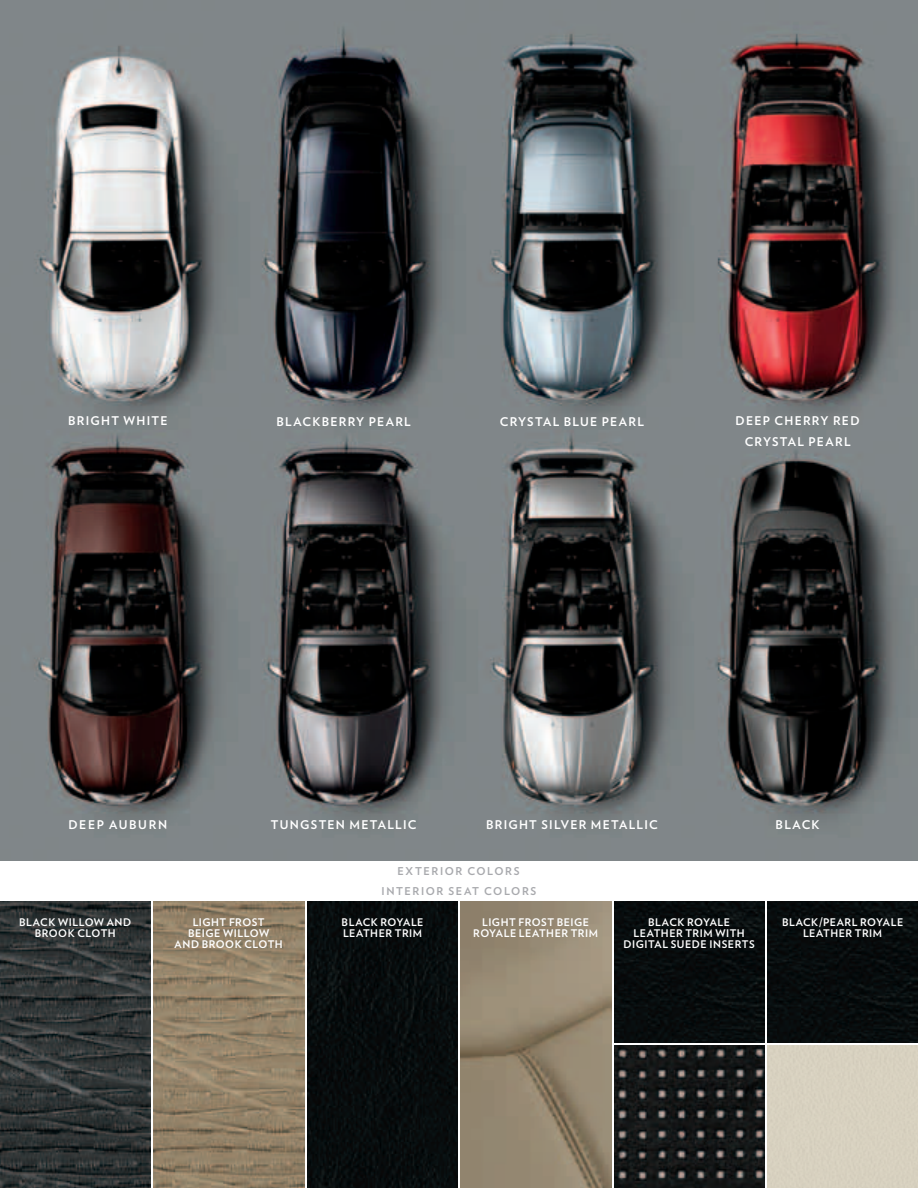
<style>
.page{position:relative;width:918px;height:1188px;background:#fff}
.page>*{position:absolute;margin:0;border:0;box-sizing:border-box;transform-origin:0 0}
.t1{font:700 12px/21px "Verlag";letter-spacing:.11em;color:#fff;text-align:center}
.t2{font:700 12px "Verlag";letter-spacing:.14em;color:#fff}
.t3{font:700 10.8px "Verlag";letter-spacing:.145em;color:#a8a9ad}
.t4{font:700 10.5px/10.8px "Verlag";letter-spacing:.05em;color:#fff;text-align:center}
</style>
<div class="page">
<img style="left:0;top:902px;width:150px;height:286px">
<img style="left:154px;top:902px;width:150px;height:286px">
<div style="left:307px;top:902px;width:151px;height:286px;background:#080c0d"></div>
<img style="left:461px;top:902px;width:150px;height:286px">
<div style="left:614px;top:902px;width:151px;height:140px;background:#080c0d"></div>
<img style="left:614px;top:1045px;width:151px;height:143px">
<div style="left:768px;top:902px;width:150px;height:140px;background:#080c0d"></div>
<img style="left:0;top:0;width:918px;height:861px">
<p class="t1" style="left:68px;top:409px;width:10px">BRIGHT</p>
<p class="t1" style="left:124px;top:409px;width:22px">WHITE</p>
<p class="t1" style="left:276px;top:410px;width:135px">BLACKBERRY PEARL</p>
<p class="t1" style="left:500px;top:410px;width:144px">CRYSTAL BLUE PEARL</p>
<p class="t1" style="left:736px;top:410px;width:107px">DEEP CHERRY RED<br>CRYSTAL PEAR</p>
<p class="t1" style="left:844px;top:431px;width:8px">L</p>
<p class="t2" style="left:68px;top:816px;width:100px">DEEP AUBURN</p>
<p class="t1" style="left:271px;top:814px;width:11px">TUNG</p>
<p class="t1" style="left:311px;top:814px;width:18px">STEN</p>
<p class="t1" style="left:350px;top:814px;width:10px">META</p>
<p class="t1" style="left:387px;top:814px;width:23px">LLIC</p>
<p class="t1" style="left:486px;top:814px;width:173px">BRIGHT SILVER METALLIC</p>
<p class="t1" style="left:776px;top:814px;width:46px">BLACK</p>
<p class="t3" style="left:398px;top:863px;width:9px">EXTERIOR</p>
<p class="t3" style="left:467px;top:863px;width:53px">COLORS</p>
<p class="t3" style="left:382px;top:883px;width:9px">INTERIOR</p>
<p class="t3" style="left:448px;top:883px;width:89px">SEAT COLORS</p>
<p class="t4" style="left:473px;top:917px;width:126px;text-align:left;text-indent:68px">ST BEIGE<br>ROYALE LEATHER TRIM</p>
<p class="t4" style="left:624px;top:917px;width:132px">BLACK ROYALE<br>LEATHER TRIM WITH<br>DIGITAL SUEDE INSERTS</p>
<p class="t4" style="left:782px;top:917px;width:123px">BLACK/PEARL ROYALE<br>LEATHER TRIM</p>
<p class="t4" style="left:19px;top:917px;width:114px">BLACK WILLOW AND<br>BROOK CLOTH</p>
<p class="t4" style="left:342px;top:917px;width:83px;text-align:left">BLACK ROYALE<br>LEATHER TRIM</p>
<p class="t4" style="left:175px;top:917px;width:110px">LIGHT FROST<br>BEIGE WILLOW<br>AND BROOK CLOTH</p>
<p class="t4" style="left:482px;top:917px;width:14px">LIGHT</p>
<p class="t4" style="left:518px;top:917px;width:8px">FRO</p>
</div>
